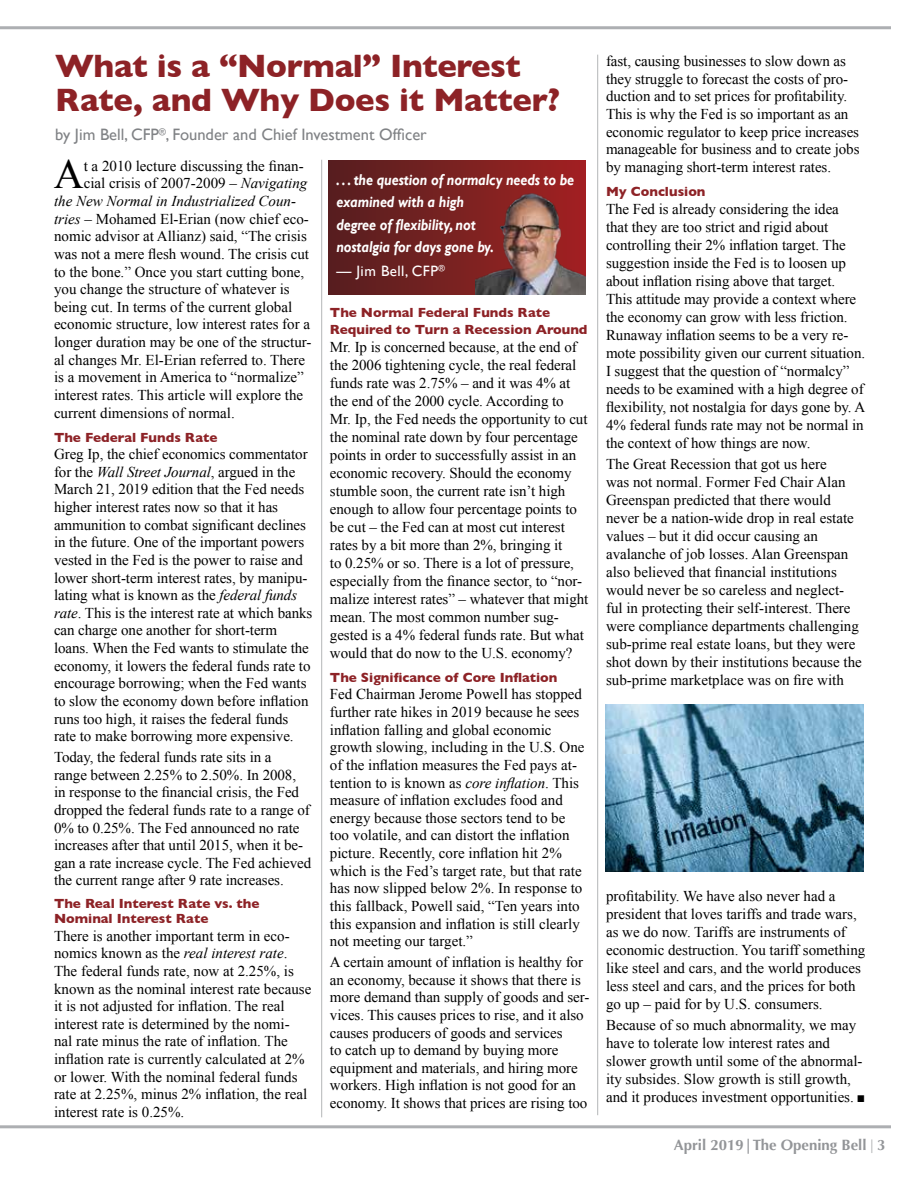
<style>
.page{position:relative;width:918px;height:1188px;background:#fff}
.page>*{position:absolute;margin:0;border:0;box-sizing:border-box;transform-origin:0 0}
.t1{font:41.55px "Times New Roman";color:#000}
.t2{font:700 33px/34.5px "Gill Sans";letter-spacing:-.01em;color:#8d2226}
.t3{font:16.5px "Gill Sans";color:#808285}
.t4{font:italic 700 15.75px/22.5px "Gill Sans";letter-spacing:-.01em;color:#fff;scale:.88 1}
.t5{font:15px/18px "Times New Roman";letter-spacing:-.005em;color:#000}
.t6{font:italic 15px "Times New Roman";color:#000}
.t7{font:700 15px "Optima LT Std";color:#939598}
.t8{font:15px "Gill Sans";letter-spacing:.03em;color:#fff}
.t9{font:700 13.5px/16.5px "Gill Sans";color:#8d2226}
.s1{font-style:italic}
.s2{font-family:"Times New Roman";font-weight:400}
</style>
<div class="page">
<hr style="left:0;top:1125px;width:891px;height:3px;background:#adafb2">
<hr style="left:0;top:26px;width:891px;height:3px;background:#adafb2">
<hr style="left:321px;top:160px;width:1px;height:957px;background:#bcbec0">
<hr style="left:597px;top:55px;width:1px;height:1060px;background:#bcbec0">
<img style="left:606px;top:704px;width:257px;height:168px">
<div style="left:328px;top:160px;width:258px;height:134px;background:linear-gradient(to right,#552020,#a12122)"></div>
<img style="left:476px;top:192px;width:110px;height:102px">
<h2 class="t2" style="left:55px;top:47px;width:507px">What is a “Normal” Interest<br>Rate, and Why Does it Matter?</h2>
<p class="t3" style="left:55px;top:125px;width:373px">by Jim Bell, CFP<sup>®</sup>, Founder and Chief Investment Officer</p>
<h1 class="t1" style="left:54px;top:147px;width:32px">A</h1>
<p class="t5" style="left:84px;top:157px;width:220px">t a 2010 lecture discussing the finan-</p>
<p class="t5" style="left:84px;top:174px;width:225px">cial crisis of 2007-2009 – <span class="s1">Navigating</span></p>
<p class="t6" style="left:54px;top:191px;width:244px">the New Normal in Industrialized Coun-</p>
<p class="t5" style="left:54px;top:209px;width:256px"><span class="s1">tries</span> – Mohamed El-Erian (now chief eco-</p>
<p class="t5" style="left:54px;top:227px;width:254px">nomic advisor at Allianz) said, “The crisis</p>
<p class="t5" style="left:54px;top:245px;width:257px">was not a mere flesh wound. The crisis cut</p>
<p class="t5" style="left:54px;top:262px;width:252px">to the bone.” Once you start cutting bone,</p>
<p class="t5" style="left:54px;top:280px;width:237px">you change the structure of whatever is</p>
<p class="t5" style="left:54px;top:298px;width:240px">being cut. In terms of the current global</p>
<p class="t5" style="left:54px;top:315px;width:258px">economic structure, low interest rates for a</p>
<p class="t5" style="left:54px;top:333px;width:259px">longer duration may be one of the structur-</p>
<p class="t5" style="left:54px;top:350px;width:253px">al changes Mr. El-Erian referred to. There</p>
<p class="t5" style="left:54px;top:368px;width:251px">is a movement in America to “normalize”</p>
<p class="t5" style="left:54px;top:386px;width:251px">interest rates. This article will explore the</p>
<p class="t5" style="left:54px;top:403px;width:182px">current dimensions of normal.</p>
<p class="t9" style="left:54px;top:429px;width:165px">The Federal Funds Rate</p>
<p class="t5" style="left:54px;top:445px;width:260px">Greg Ip, the chief economics commentator for the <span class="s1">Wall Street Journal</span>, argued in the March 21, 2019 edition that the Fed needs higher interest rates now so that it has ammunition to combat significant declines in the future. One of the important powers vested in the Fed is the power to raise and lower short-term interest rates, by manipu&shy;lating what is known as the <span class="s1">federal funds rate</span>. This is the interest rate at which banks can charge one another for short-term loans. When the Fed wants to stimulate the economy, it lowers the federal funds rate to encourage borrowing; when the Fed wants to slow the economy down before inflation runs too high, it raises the federal funds rate to make borrowing more expensive.</p>
<p class="t5" style="left:54px;top:748px;width:259px;line-height:17.5px">Today, the federal funds rate sits in a<br>range between 2.25% to 2.50%. In 2008, in response to the financial crisis, the Fed dropped the federal funds rate to a range of 0% to 0.25%. The Fed announced no rate increases after that until 2015, when it be&shy;gan a rate increase cycle. The Fed achieved the current range after 9 rate increases.</p>
<p class="t9" style="left:54px;top:896px;width:207px;line-height:15px">The Real Interest Rate vs. the<br>Nominal Interest Rate</p>
<p class="t5" style="left:54px;top:927px;width:259px">There is another important term in eco&shy;nomics known as the <span class="s1">real interest rate</span>.<br>The federal funds rate, now at 2.25%, is known as the nominal interest rate because it is not adjusted for inflation. The real interest rate is determined by the nomi&shy;nal rate minus the rate of inflation. The inflation rate is currently calculated at 2% or lower. With the nominal federal funds rate at 2.25%, minus 2% inflation, the real interest rate is 0.25%.</p>
<p class="t4" style="left:336px;top:169px;width:272px">. . . the question of normalcy needs to be examined with a high<br>degree of flexibility, not<br>nostalgia for days gone by.</p>
<p class="t8" style="left:336px;top:262px;width:110px">— Jim Bell, CFP<sup>®</sup></p>
<p class="t9" style="left:330px;top:304px;width:259px">The Normal Federal Funds Rate<br>Required to Turn a Recession Around</p>
<p class="t5" style="left:330px;top:337px;width:260px">Mr. Ip is concerned because, at the end of the 2006 tightening cycle, the real federal funds rate was 2.75% – and it was 4% at the end of the 2000 cycle. According to Mr. Ip, the Fed needs the opportunity to cut the nominal rate down by four percentage points in order to successfully assist in an economic recovery. Should the economy stumble soon, the current rate isn’t high enough to allow four percentage points to be cut – the Fed can at most cut interest rates by a bit more than 2%, bringing it<br>to 0.25% or so. There is a lot of pressure, especially from the finance sector, to “nor&shy;malize interest rates” – whatever that might mean. The most common number sug&shy;gested is a 4% federal funds rate. But what would that do now to the U.S. economy?</p>
<p class="t9" style="left:330px;top:669px;width:229px">The Significance of Core Inflation</p>
<p class="t5" style="left:330px;top:685px;width:256px">Fed Chairman Jerome Powell has stopped further rate hikes in 2019 because he sees inflation falling and global economic growth slowing, including in the U.S. One of the inflation measures the Fed pays at&shy;tention to is known as <span class="s1">core inflation</span>. This measure of inflation excludes food and energy because those sectors tend to be too volatile, and can distort the inflation picture. Recently, core inflation hit 2% which is the Fed’s target rate, but that rate has now slipped below 2%. In response to this fallback, Powell said, “Ten years into this expansion and inflation is still clearly not meeting our target.”</p>
<p class="t5" style="left:330px;top:953px;width:261px;line-height:17.5px">A certain amount of inflation is healthy for an economy, because it shows that there is more demand than supply of goods and ser&shy;vices. This causes prices to rise, and it also causes producers of goods and services<br>to catch up to demand by buying more equipment and materials, and hiring more workers. High inflation is not good for an economy. It shows that prices are rising too</p>
<p class="t5" style="left:606px;top:52px;width:255px">fast, causing businesses to slow down as they struggle to forecast the costs of pro&shy;duction and to set prices for profitability.<br>This is why the Fed is so important as an economic regulator to keep price increases manageable for business and to create jobs by managing short-term interest rates.</p>
<p class="t9" style="left:606px;top:183px;width:101px">My Conclusion</p>
<p class="t5" style="left:606px;top:200px;width:261px">The Fed is already considering the idea<br>that they are too strict and rigid about controlling their 2% inflation target. The suggestion inside the Fed is to loosen up about inflation rising above that target.<br>This attitude may provide a context where the economy can grow with less friction.<br>Runaway inflation seems to be a very re&shy;mote possibility given our current situation.<br>I suggest that the question of “normalcy” needs to be examined with a high degree of flexibility, not nostalgia for days gone by. A 4% federal funds rate may not be normal in the context of how things are now.</p>
<p class="t5" style="left:606px;top:455px;width:257px">The Great Recession that got us here<br>was not normal. Former Fed Chair Alan Greenspan predicted that there would never be a nation-wide drop in real estate values – but it did occur causing an avalanche of job losses. Alan Greenspan also believed that financial institutions would never be so careless and neglect&shy;ful in protecting their self-interest. There were compliance departments challenging sub-prime real estate loans, but they were shot down by their institutions because the sub-prime marketplace was on fire with</p>
<p class="t5" style="left:606px;top:887px;width:261px">profitability. We have also never had a president that loves tariffs and trade wars, as we do now. Tariffs are instruments of economic destruction. You tariff something like steel and cars, and the world produces less steel and cars, and the prices for both go up – paid for by U.S. consumers.</p>
<p class="t5" style="left:606px;top:1016px;width:259px">Because of so much abnormality, we may have to tolerate low interest rates and slower growth until some of the abnormal&shy;ity subsides. Slow growth is still growth, and it produces investment opportunities. ■</p>
<p class="t7" style="left:674px;top:1136px;width:213px">April 2019|The Opening Bell <span class="s2">|</span> 3</p>
</div>
